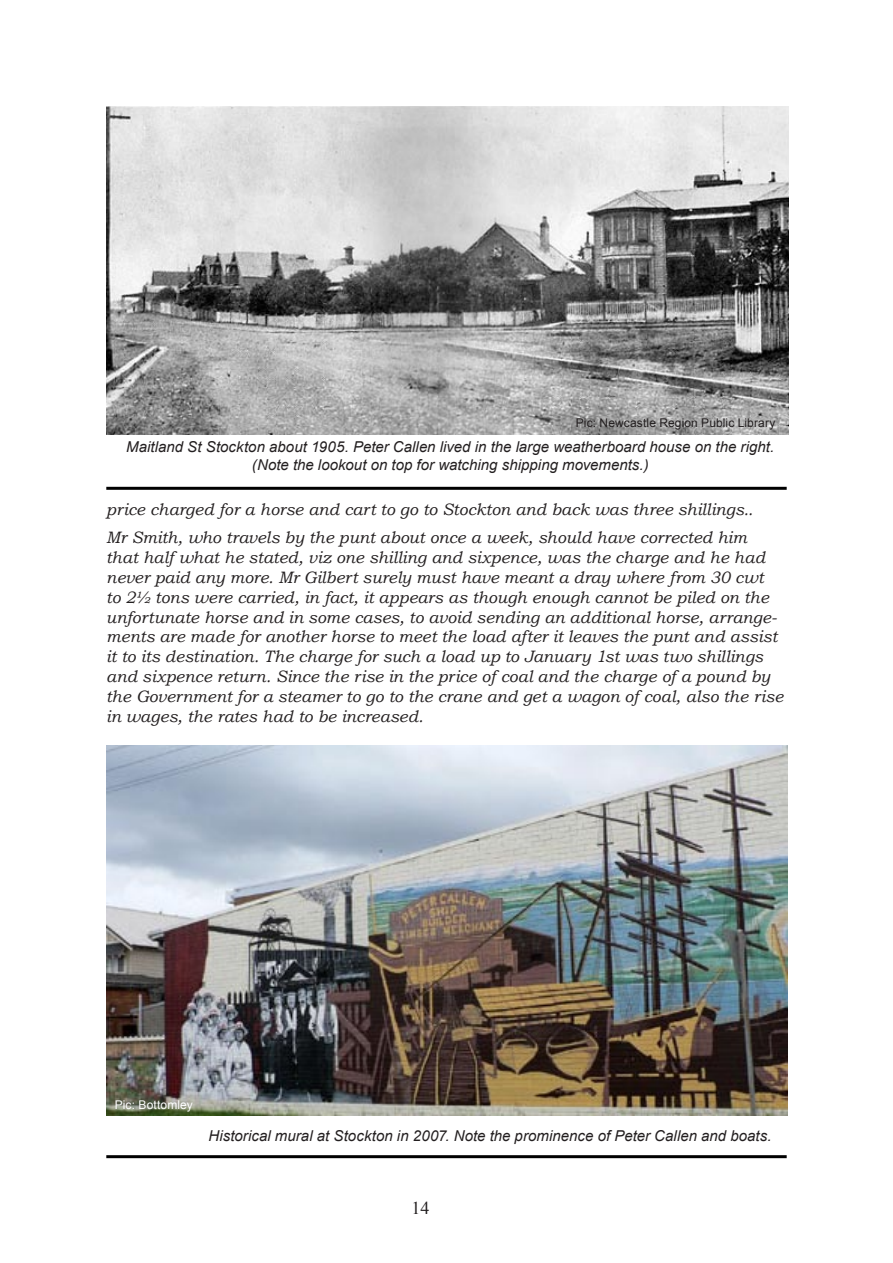
<style>
.page{position:relative;width:893px;height:1263px;background:#fff}
.page>*{position:absolute;margin:0;border:0;box-sizing:border-box;transform-origin:0 0}
.t1{font:18px "Times New Roman";color:#231f20}
.t2{font:italic 16.5px/19.8px "Bookman Old Style";color:#231f20}
.t3{font:italic 15px/18px "Arial";color:#231f20;text-align:center}
.t4{font:12px "Arial";letter-spacing:.01em;color:#231f20}
.t5{font:12px "Arial";letter-spacing:.01em;color:#fff}
</style>
<div class="page">
<hr style="left:106px;top:487px;width:681px;height:3px;background:#000">
<img style="left:106px;top:746px;width:681px;height:369px">
<hr style="left:106px;top:1155px;width:681px;height:3px;background:#000">
<img style="left:106px;top:106px;width:683px;height:329px">
<p class="t4" style="left:576px;top:415px;width:201px">Pic: Newcastle Region Public Library</p>
<p class="t3" style="left:126px;top:438px;width:650px">Maitland St Stockton about 1905. Peter Callen lived in the large weatherboard house on the right. (Note the lookout on top for watching shipping movements.)</p>
<p class="t2" style="left:106px;top:495px;width:648px;line-height:28.3px">price charged for a horse and cart to go to Stockton and back was three shillings..<br>Mr Smith, who travels by the punt about once a week, should have corrected him</p>
<p class="t2" style="left:106px;top:547px;width:678px">that half what he stated, viz one shilling and sixpence, was the charge and he had never paid any more. Mr Gilbert surely must have meant a dray where from 30 cwt<br>to 2½ tons were carried, in fact, it appears as though enough cannot be piled on the unfortunate horse and in some cases, to avoid sending an additional horse, arrange&shy;ments are made for another horse to meet the load after it leaves the punt and assist it to its destination. The charge for such a load up to January 1st was two shillings and sixpence return. Since the rise in the price of coal and the charge of a pound by the Government for a steamer to go to the crane and get a wagon of coal, also the rise in wages, the rates had to be increased.</p>
<p class="t5" style="left:115px;top:1097px;width:80px">Pic: Bottomley</p>
<p class="t3" style="left:208px;top:1127px;width:565px">Historical mural at Stockton in 2007. Note the prominence of Peter Callen and boats.</p>
<p class="t1" style="left:412px;top:1196px;width:19px">14</p>
</div>
